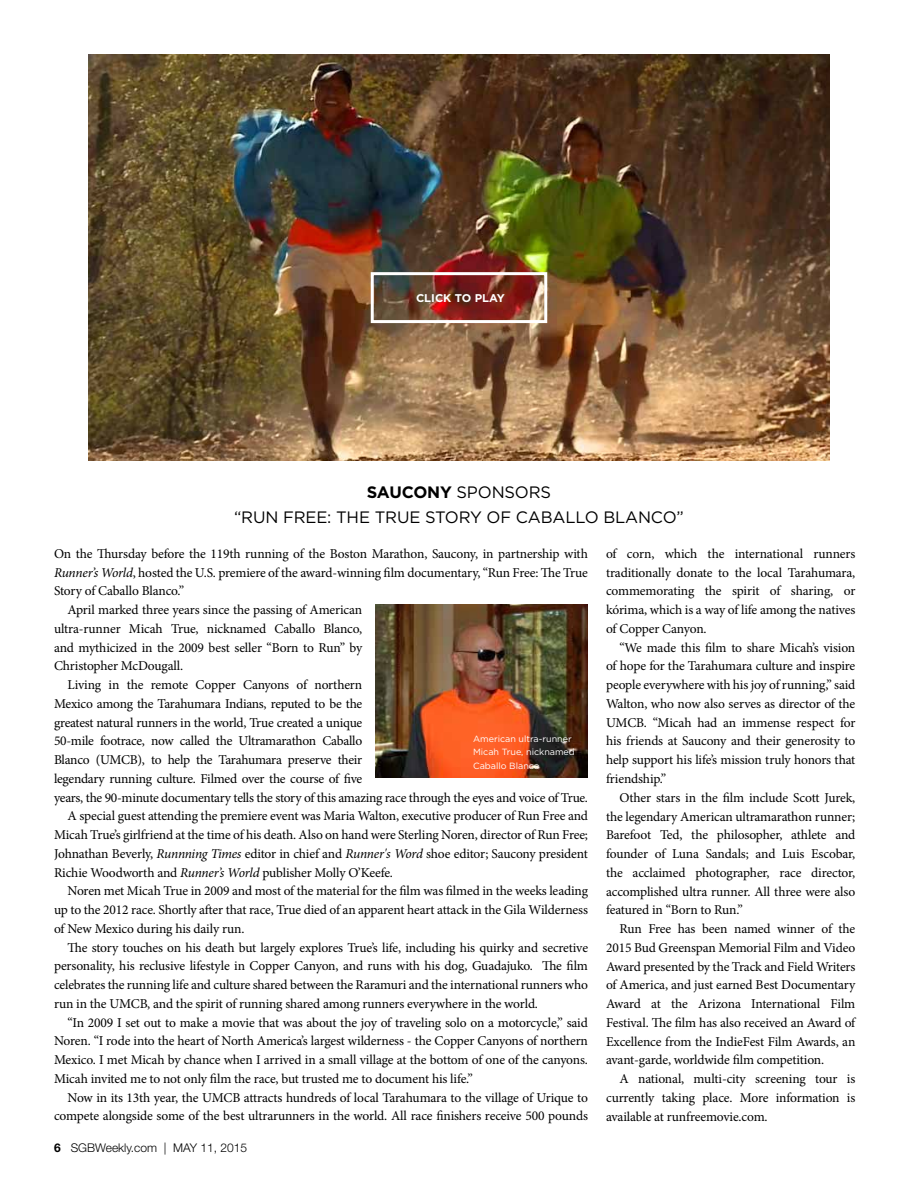
<style>
.page{position:relative;width:918px;height:1188px;background:#fff}
.page>*{position:absolute;margin:0;border:0;box-sizing:border-box;transform-origin:0 0}
.t1{font:16.5px "Gotham";letter-spacing:-.01em;color:#000}
.t2{font:13.5px/18.8px "Minion Pro";letter-spacing:-.015em;color:#000;text-align:justify}
.t3{font:300 12px "Helvetica Neue";color:#000}
.t4{font:700 11.25px "Gotham";color:#fff}
.t5{font:9px/13.5px "Gotham";color:#fff}
.s1{font-weight:700}
.s2{font-style:italic}
</style>
<div class="page">
<img style="left:89px;top:54px;width:740px;height:407px">
<div style="left:371px;top:272px;width:176px;height:51px;border:3px solid #fff"></div>
<img style="left:376px;top:604px;width:212px;height:173px">
<p class="t4" style="left:416px;top:291px;width:90px">CLICK TO PLAY</p>
<p class="t1" style="left:367px;top:481px;width:113px"><span class="s1">SAUCONY</span> Sponsors</p>
<p class="t1" style="left:234px;top:507px;width:71px">“Run Free</p>
<p class="t1" style="left:327px;top:507px;width:70px">: The True</p>
<p class="t1" style="left:425px;top:507px;width:23px">Stor</p>
<p class="t1" style="left:470px;top:507px;width:71px">y of Caballo</p>
<p class="t1" style="left:603px;top:507px;width:25px">Blanco</p>
<p class="t1" style="left:677px;top:507px;width:9px">”</p>
<p class="t2" style="left:54px;top:544px;width:535px">On the Thursday before the 119th running of the Boston Marathon, Saucony, in partnership with</p>
<p class="t2" style="left:54px;top:563px;width:536px"><span class="s2">Runner’s World</span>, hosted the U.S. premiere of the award-winning film documentary, “Run Free: The True</p>
<p class="t2" style="left:54px;top:582px;width:132px">Story of Caballo Blanco.”</p>
<p class="t2" style="left:68px;top:601px;width:296px">April marked three years since the passing of American</p>
<p class="t2" style="left:54px;top:619px;width:310px">ultra-runner Micah True, nicknamed Caballo Blanco,</p>
<p class="t2" style="left:54px;top:638px;width:310px">and mythicized in the 2009 best seller “Born to Run” by</p>
<p class="t2" style="left:54px;top:657px;width:131px">Christopher McDougall.</p>
<p class="t2" style="left:68px;top:676px;width:296px">Living in the remote Copper Canyons of northern</p>
<p class="t2" style="left:54px;top:694px;width:310px">Mexico among the Tarahumara Indians, reputed to be the</p>
<p class="t2" style="left:54px;top:713px;width:310px">greatest natural runners in the world, True created a unique</p>
<p class="t2" style="left:54px;top:732px;width:310px">50-mile footrace, now called the Ultramarathon Caballo</p>
<p class="t2" style="left:54px;top:751px;width:310px">Blanco (UMCB), to help the Tarahumara preserve their</p>
<p class="t2" style="left:54px;top:769px;width:310px">legendary running culture. Filmed over the course of five</p>
<p class="t2" style="left:54px;top:788px;width:536px">years, the 90-minute documentary tells the story of this amazing race through the eyes and voice of True.</p>
<p class="t2" style="left:68px;top:807px;width:522px">A special guest attending the premiere event was Maria Walton, executive producer of Run Free and</p>
<p class="t2" style="left:54px;top:826px;width:536px">Micah True’s girlfriend at the time of his death. Also on hand were Sterling Noren, director of Run Free;</p>
<p class="t2" style="left:54px;top:844px;width:536px">Johnathan Beverly, <span class="s2">Runnning Times</span> editor in chief and <span class="s2">Runner's Word</span> shoe editor; Saucony president</p>
<p class="t2" style="left:54px;top:863px;width:341px">Richie Woodworth and <span class="s2">Runner’s World</span> publisher Molly O’Keefe.</p>
<p class="t2" style="left:68px;top:882px;width:522px">Noren met Micah True in 2009 and most of the material for the film was filmed in the weeks leading</p>
<p class="t2" style="left:54px;top:901px;width:535px">up to the 2012 race. Shortly after that race, True died of an apparent heart attack in the Gila Wilderness</p>
<p class="t2" style="left:54px;top:919px;width:192px">of New Mexico during his daily run.</p>
<p class="t2" style="left:68px;top:938px;width:522px">The story touches on his death but largely explores True’s life, including his quirky and secretive</p>
<p class="t2" style="left:54px;top:957px;width:536px">personality, his reclusive lifestyle in Copper Canyon, and runs with his dog, Guadajuko. The film</p>
<p class="t2" style="left:54px;top:976px;width:536px">celebrates the running life and culture shared between the Raramuri and the international runners who</p>
<p class="t2" style="left:54px;top:994px;width:486px">run in the UMCB, and the spirit of running shared among runners everywhere in the world.</p>
<p class="t2" style="left:68px;top:1013px;width:522px">“In 2009 I set out to make a movie that was about the joy of traveling solo on a motorcycle,” said</p>
<p class="t2" style="left:54px;top:1032px;width:536px">Noren. “I rode into the heart of North America’s largest wilderness - the Copper Canyons of northern</p>
<p class="t2" style="left:54px;top:1051px;width:535px">Mexico. I met Micah by chance when I arrived in a small village at the bottom of one of the canyons.</p>
<p class="t2" style="left:54px;top:1069px;width:420px">Micah invited me to not only film the race, but trusted me to document his life.”</p>
<p class="t2" style="left:68px;top:1088px;width:522px">Now in its 13th year, the UMCB attracts hundreds of local Tarahumara to the village of Urique to</p>
<p class="t2" style="left:54px;top:1107px;width:536px">compete alongside some of the best ultrarunners in the world. All race finishers receive 500 pounds</p>
<p class="t5" style="left:473px;top:731px;width:103px">American ultra-runner<br>Micah True, nicknamed<br>Caballo Blanco</p>
<p class="t3" style="left:54px;top:1140px;width:195px"><span class="s1">6</span> SGBWeekly.com | MAY 11, 2015</p>
<p class="t2" style="left:606px;top:544px;width:251px">of corn, which the international runners traditionally donate to the local Tarahumara, commemorating the spirit of sharing, or kórima, which is a way of life among the natives of Copper Canyon.</p>
<p class="t2" style="left:606px;top:638px;width:251px;text-indent:14px">“We made this film to share Micah’s vision of hope for the Tarahumara culture and inspire people everywhere with his joy of running,” said Walton, who now also serves as director of the UMCB. “Micah had an immense respect for his friends at Saucony and their generosity to help support his life’s mission truly honors that friendship.”</p>
<p class="t2" style="left:606px;top:788px;width:251px;text-indent:14px">Other stars in the film include Scott Jurek, the legendary American ultramarathon runner; Barefoot Ted, the philosopher, athlete and founder of Luna Sandals; and Luis Escobar, the acclaimed photographer, race director, accomplished ultra runner. All three were also featured in “Born to Run.”</p>
<p class="t2" style="left:606px;top:919px;width:251px;text-indent:14px">Run Free has been named winner of the 2015 Bud Greenspan Memorial Film and Video Award presented by the Track and Field Writers of America, and just earned Best Documentary Award at the Arizona International Film Festival. The film has also received an Award of Excellence from the IndieFest Film Awards, an avant-garde, worldwide film competition.</p>
<p class="t2" style="left:606px;top:1069px;width:251px;text-indent:14px">A national, multi-city screening tour is currently taking place. More information is available at runfreemovie.com.</p>
</div>
